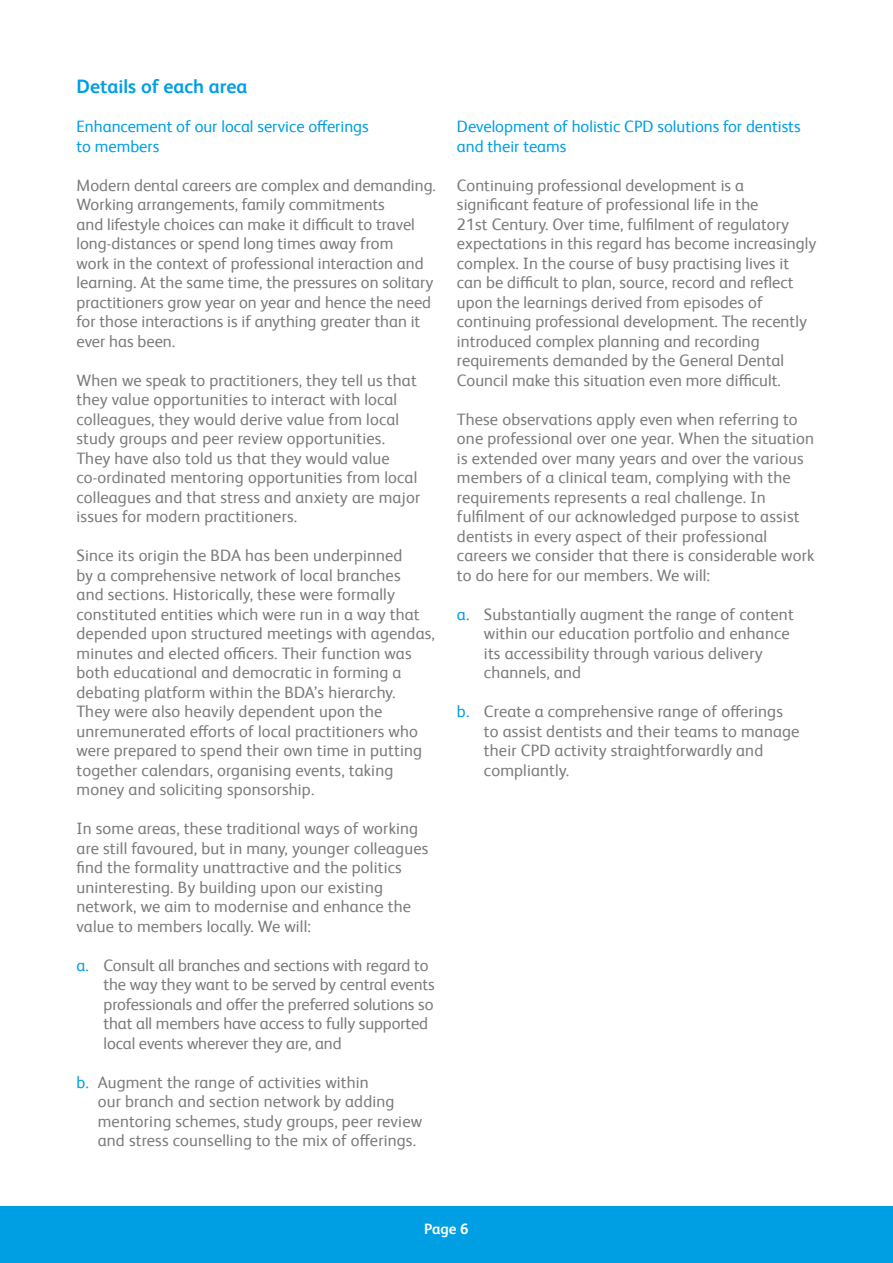
<style>
.page{position:relative;width:893px;height:1263px;background:#fff}
.page>*{position:absolute;margin:0;border:0;box-sizing:border-box;transform-origin:0 0}
.t1{font:700 19.5px "FS Albert Pro";color:#009fe3}
.t2{font:16.5px/19.5px "FS Albert Pro";letter-spacing:.01em;color:#7c7b7b}
.t3{font:16.5px/19.5px "FS Albert Pro";color:#009fe3}
.t4{font:700 15px "FS Albert Pro";color:#fff}
.s1{color:#009fe3}
</style>
<div class="page">
<div style="left:0;top:1206px;width:893px;height:57px;background:#009fe3"></div>
<p class="t1" style="left:77px;top:73px;width:172px">Details of each area</p>
<p class="t3" style="left:77px;top:115px;width:294px">Enhancement of our local service offerings to members</p>
<p class="t2" style="left:77px;top:174px;width:361px">Modern dental careers are complex and demanding.<br>Working arrangements, family commitments<br>and lifestyle choices can make it difficult to travel long-distances or spend long times away from<br>work in the context of professional interaction and learning. At the same time, the pressures on solitary practitioners grow year on year and hence the need for those interactions is if anything greater than it ever has been.</p>
<p class="t2" style="left:77px;top:369px;width:345px">When we speak to practitioners, they tell us that they value opportunities to interact with local colleagues, they would derive value from local study groups and peer review opportunities.<br>They have also told us that they would value co-ordinated mentoring opportunities from local colleagues and that stress and anxiety are major issues for modern practitioners.</p>
<p class="t2" style="left:77px;top:544px;width:360px">Since its origin the BDA has been underpinned<br>by a comprehensive network of local branches<br>and sections. Historically, these were formally constituted entities which were run in a way that depended upon structured meetings with agendas, minutes and elected officers. Their function was both educational and democratic in forming a debating platform within the BDA’s hierarchy.<br>They were also heavily dependent upon the unremunerated efforts of local practitioners who were prepared to spend their own time in putting together calendars, organising events, taking money and soliciting sponsorship.</p>
<p class="t2" style="left:77px;top:818px;width:353px">In some areas, these traditional ways of working are still favoured, but in many, younger colleagues find the formality unattractive and the politics uninteresting. By building upon our existing network, we aim to modernise and enhance the value to members locally. We will:</p>
<p class="t2" style="left:104px;top:954px;width:333px;text-indent:-27px"><span class="s1">a.</span> Consult all branches and sections with regard to the way they want to be served by central events professionals and offer the preferred solutions so that all members have access to fully supported local events wherever they are, and</p>
<p class="t2" style="left:98px;top:1071px;width:326px;text-indent:-21px"><span class="s1">b.</span> Augment the range of activities within<br>our branch and section network by adding mentoring schemes, study groups, peer review and stress counselling to the mix of offerings.</p>
<p class="t3" style="left:457px;top:116px;width:345px">Development of holistic CPD solutions for dentists and their teams</p>
<p class="t2" style="left:457px;top:174px;width:361px">Continuing professional development is a significant feature of professional life in the<br>21st Century. Over time, fulfilment of regulatory expectations in this regard has become increasingly complex. In the course of busy practising lives it can be difficult to plan, source, record and reflect upon the learnings derived from episodes of continuing professional development. The recently introduced complex planning and recording requirements demanded by the General Dental Council make this situation even more difficult.</p>
<p class="t2" style="left:457px;top:408px;width:359px">These observations apply even when referring to one professional over one year. When the situation is extended over many years and over the various members of a clinical team, complying with the requirements represents a real challenge. In fulfilment of our acknowledged purpose to assist dentists in every aspect of their professional careers we consider that there is considerable work to do here for our members. We will:</p>
<p class="t2" style="left:484px;top:603px;width:311px;text-indent:-27px"><span class="s1">a.</span> Substantially augment the range of content within our education portfolio and enhance its accessibility through various delivery channels, and</p>
<p class="t2" style="left:484px;top:701px;width:317px;text-indent:-27px"><span class="s1">b.</span> Create a comprehensive range of offerings to assist dentists and their teams to manage their CPD activity straightforwardly and compliantly.</p>
<p class="t4" style="left:424px;top:1218px;width:46px">Page 6</p>
</div>
